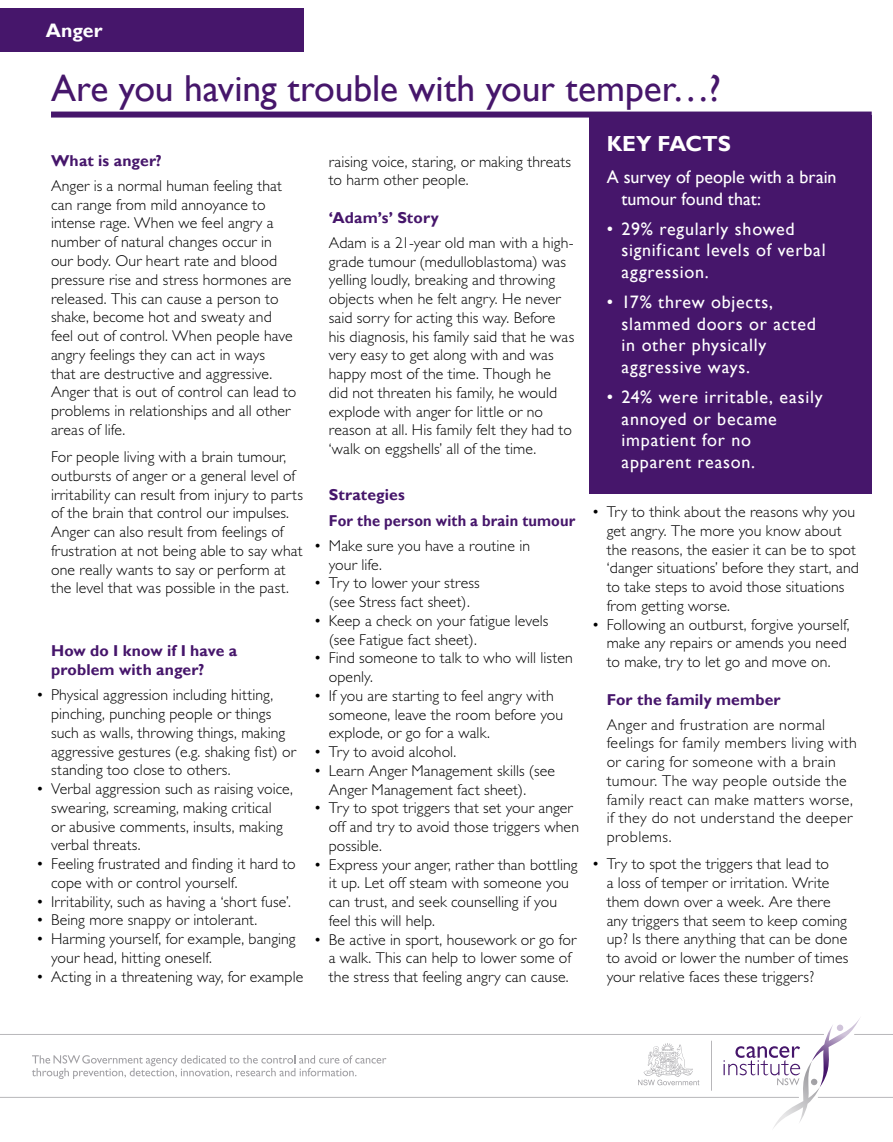
<style>
.page{position:relative;width:893px;height:1142px;background:#fff}
.page>*{position:absolute;margin:0;border:0;box-sizing:border-box;transform-origin:0 0}
.t1{font:37.5px "Gill Sans";letter-spacing:-.005em;color:#46166b}
.t2{font:700 21.75px "Gill Sans";color:#fff}
.t3{font:700 19.5px "Gill Sans";color:#fff}
.t4{font:18px/21.6px "Gill Sans";letter-spacing:.04em;color:#fff}
.t5{font:18px/21.6px "Gill Sans";color:#fff}
.t6{font:300 15.75px/18.8px "Gill Sans";letter-spacing:.01em;color:#000}
.t7{font:300 15.75px/18.8px "Gill Sans";letter-spacing:.03em;color:#000}
.t8{font:700 15.75px/18.8px "Gill Sans";letter-spacing:.01em;color:#46166b}
</style>
<div class="page">
<div style="left:0;top:9px;width:303px;height:43px;background:#46166b"></div>
<svg style="left:0;top:1018px;width:893px;height:110px"></svg>
<div style="left:51px;top:111px;width:821px;height:6px;background:#46166b"></div>
<div style="left:590px;top:115px;width:282px;height:378px;background:#46166b"></div>
<p class="t3" style="left:46px;top:19px;width:58px">Anger</p>
<h1 class="t1" style="left:51px;top:66px;width:671px">Are you having trouble with your temper…?</h1>
<h2 class="t2" style="left:607px;top:130px;width:126px">KEY FACTS</h2>
<p class="t5" style="left:622px;top:166px;width:217px;text-indent:-15px">A survey of people with a brain tumour found that:</p>
<p class="t4" style="left:622px;top:218px;width:206px;text-indent:-15px">• 29% regularly showed significant levels of verbal aggression.</p>
<p class="t4" style="left:622px;top:291px;width:196px;text-indent:-15px">• 17% threw objects, slammed doors or acted in other physically aggressive ways.</p>
<p class="t4" style="left:622px;top:386px;width:203px;text-indent:-15px">• 24% were irritable, easily annoyed or became impatient for no apparent reason.</p>
<p class="t8" style="left:51px;top:152px;width:112px">What is anger?</p>
<p class="t6" style="left:51px;top:176px;width:247px">Anger is a normal human feeling that can range from mild annoyance to intense rage. When we feel angry a number of natural changes occur in our body. Our heart rate and blood pressure rise and stress hormones are released. This can cause a person to shake, become hot and sweaty and feel out of control. When people have angry feelings they can act in ways<br>that are destructive and aggressive.<br>Anger that is out of control can lead to problems in relationships and all other areas of life.</p>
<p class="t6" style="left:51px;top:447px;width:253px">For people living with a brain tumour, outbursts of anger or a general level of irritability can result from injury to parts of the brain that control our impulses.<br>Anger can also result from feelings of frustration at not being able to say what one really wants to say or perform at the level that was possible in the past.</p>
<p class="t6" style="left:329px;top:152px;width:244px">raising voice, staring, or making threats to harm other people.</p>
<p class="t8" style="left:329px;top:208px;width:111px">‘Adam’s’ Story</p>
<p class="t6" style="left:329px;top:233px;width:247px">Adam is a 21-year old man with a high&shy;grade tumour (medulloblastoma) was yelling loudly, breaking and throwing objects when he felt angry. He never said sorry for acting this way. Before his diagnosis, his family said that he was very easy to get along with and was happy most of the time. Though he<br>did not threaten his family, he would explode with anger for little or no reason at all. His family felt they had to ‘walk on eggshells’ all of the time.</p>
<p class="t8" style="left:329px;top:482px;width:248px;line-height:25.5px">Strategies<br>For the person with a brain tumour</p>
<p class="t6" style="left:329px;top:536px;width:203px;text-indent:-15px">• Make sure you have a routine in your life.</p>
<p class="t6" style="left:314px;top:574px;width:167px;text-align:center">• Try to lower your stress (see Stress fact sheet).</p>
<p class="t6" style="left:329px;top:611px;width:221px;text-indent:-15px">• Keep a check on your fatigue levels (see Fatigue fact sheet).</p>
<p class="t6" style="left:329px;top:649px;width:245px;text-indent:-15px">• Find someone to talk to who will listen openly.</p>
<p class="t6" style="left:329px;top:686px;width:236px;text-indent:-15px">• If you are starting to feel angry with someone, leave the room before you explode, or go for a walk.</p>
<p class="t6" style="left:314px;top:742px;width:144px">• Try to avoid alcohol.</p>
<p class="t6" style="left:329px;top:761px;width:228px;text-indent:-15px">• Learn Anger Management skills (see<br>Anger Management fact sheet).</p>
<p class="t6" style="left:329px;top:799px;width:252px;text-indent:-15px">• Try to spot triggers that set your anger off and try to avoid those triggers when possible.</p>
<p class="t6" style="left:329px;top:855px;width:250px;text-indent:-15px">• Express your anger, rather than bottling it up. Let off steam with someone you can trust, and seek counselling if you feel this will help.</p>
<p class="t6" style="left:329px;top:930px;width:249px;text-indent:-15px">• Be active in sport, housework or go for a walk. This can help to lower some of the stress that feeling angry can cause.</p>
<p class="t6" style="left:607px;top:502px;width:254px;text-indent:-15px">• Try to think about the reasons why you get angry. The more you know about the reasons, the easier it can be to spot ‘danger situations’ before they start, and to take steps to avoid those situations from getting worse.</p>
<p class="t6" style="left:607px;top:615px;width:244px;text-indent:-15px">• Following an outburst, forgive yourself, make any repairs or amends you need to make, try to let go and move on.</p>
<p class="t8" style="left:607px;top:690px;width:175px">For the family member</p>
<p class="t7" style="left:607px;top:715px;width:252px">Anger and frustration are normal feelings for family members living with or caring for someone with a brain tumour. The way people outside the family react can make matters worse, if they do not understand the deeper problems.</p>
<p class="t6" style="left:607px;top:854px;width:243px;text-indent:-15px">• Try to spot the triggers that lead to<br>a loss of temper or irritation. Write them down over a week. Are there any triggers that seem to keep coming up? Is there anything that can be done to avoid or lower the number of times your relative faces these triggers?</p>
<p class="t8" style="left:51px;top:642px;width:188px">How do I know if I have a problem with anger?</p>
<p class="t6" style="left:51px;top:685px;width:247px;text-indent:-15px">• Physical aggression including hitting, pinching, punching people or things such as walls, throwing things, making aggressive gestures (e.g. shaking fist) or standing too close to others.</p>
<p class="t6" style="left:51px;top:779px;width:243px;text-indent:-15px">• Verbal aggression such as raising voice, swearing, screaming, making critical<br>or abusive comments, insults, making verbal threats.</p>
<p class="t6" style="left:51px;top:854px;width:246px;text-indent:-15px">• Feeling frustrated and finding it hard to cope with or control yourself.</p>
<p class="t6" style="left:36px;top:892px;width:256px">• Irritability, such as having a ‘short fuse’.</p>
<p class="t6" style="left:36px;top:910px;width:223px">• Being more snappy or intolerant.</p>
<p class="t6" style="left:51px;top:929px;width:246px;text-indent:-15px">• Harming yourself, for example, banging your head, hitting oneself.</p>
<p class="t6" style="left:36px;top:967px;width:269px">• Acting in a threatening way, for example</p>
</div>
